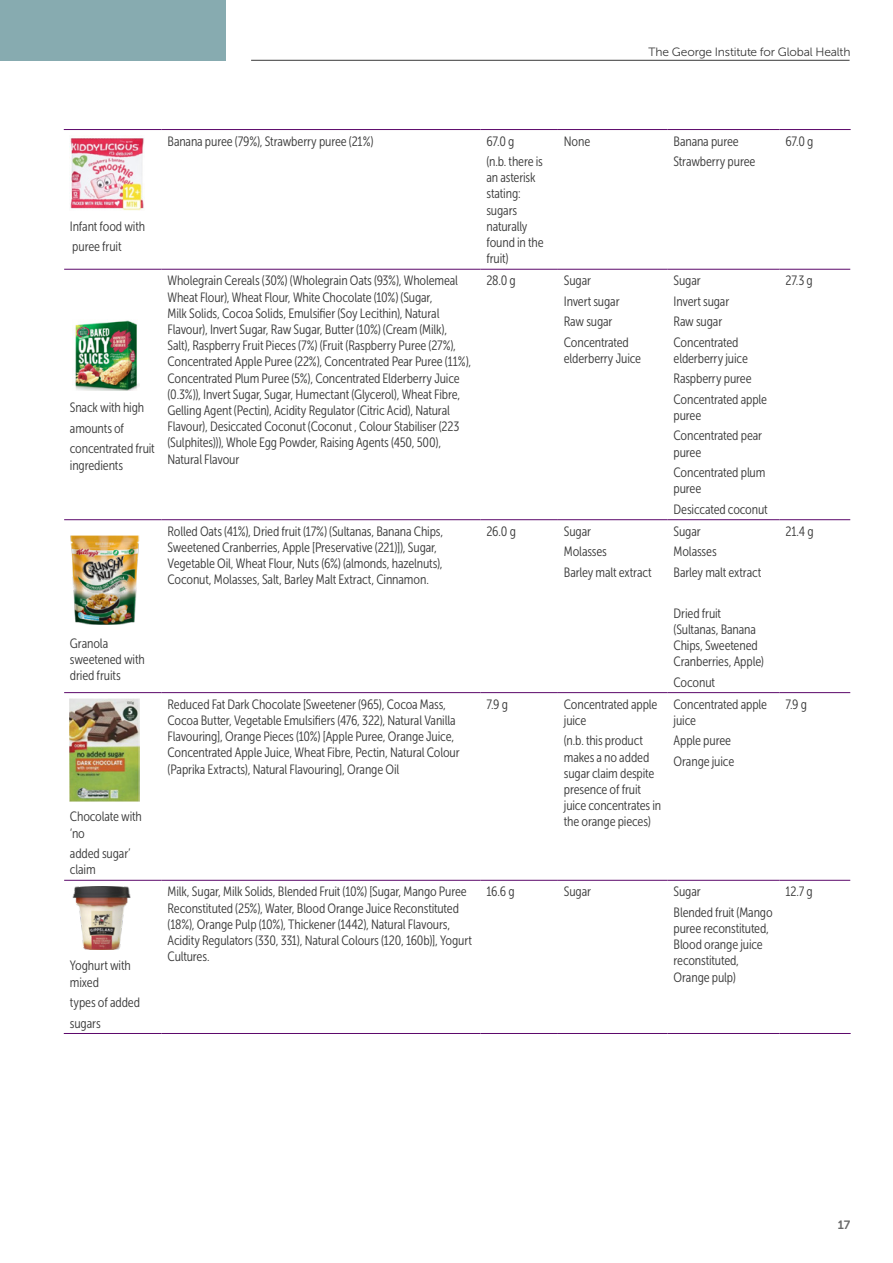
<style>
.page{position:relative;width:893px;height:1263px;background:#fff}
.page>*{position:absolute;margin:0;border:0;box-sizing:border-box;transform-origin:0 0}
.t1{font:13.5px/16.2px "Museo Sans Cond 300";letter-spacing:-.01em;color:#393939}
.t2{font:12px "Museo Sans 300";letter-spacing:-.01em;color:#393939}
.t3{font:12px "Museo Sans 700";color:#686868}
</style>
<div class="page">
<div style="left:0;top:0;width:225px;height:61px;background:#87abb0"></div>
<hr style="left:251px;top:60px;width:598px;height:1px;background:#393939">
<hr style="left:64px;top:129px;width:98px;height:1px;background:#5c086b">
<hr style="left:162px;top:129px;width:318px;height:1px;background:#5c086b">
<hr style="left:480px;top:129px;width:78px;height:1px;background:#5c086b">
<hr style="left:558px;top:129px;width:110px;height:1px;background:#5c086b">
<hr style="left:668px;top:129px;width:112px;height:1px;background:#5c086b">
<hr style="left:780px;top:129px;width:71px;height:1px;background:#5c086b">
<hr style="left:64px;top:269px;width:98px;height:1px;background:#5c086b">
<hr style="left:162px;top:269px;width:318px;height:1px;background:#5c086b">
<hr style="left:480px;top:269px;width:78px;height:1px;background:#5c086b">
<hr style="left:558px;top:269px;width:110px;height:1px;background:#5c086b">
<hr style="left:668px;top:269px;width:112px;height:1px;background:#5c086b">
<hr style="left:780px;top:269px;width:70px;height:1px;background:#5c086b">
<hr style="left:64px;top:519px;width:98px;height:1px;background:#5c086b">
<hr style="left:162px;top:519px;width:318px;height:1px;background:#5c086b">
<hr style="left:480px;top:519px;width:78px;height:1px;background:#5c086b">
<hr style="left:558px;top:519px;width:110px;height:1px;background:#5c086b">
<hr style="left:668px;top:519px;width:112px;height:1px;background:#5c086b">
<hr style="left:780px;top:519px;width:70px;height:1px;background:#5c086b">
<hr style="left:64px;top:692px;width:98px;height:1px;background:#5c086b">
<hr style="left:162px;top:692px;width:318px;height:1px;background:#5c086b">
<hr style="left:480px;top:692px;width:78px;height:1px;background:#5c086b">
<hr style="left:558px;top:692px;width:110px;height:1px;background:#5c086b">
<hr style="left:668px;top:692px;width:112px;height:1px;background:#5c086b">
<hr style="left:780px;top:692px;width:70px;height:1px;background:#5c086b">
<hr style="left:64px;top:880px;width:98px;height:1px;background:#5c086b">
<hr style="left:162px;top:880px;width:318px;height:1px;background:#5c086b">
<hr style="left:480px;top:880px;width:78px;height:1px;background:#5c086b">
<hr style="left:558px;top:880px;width:110px;height:1px;background:#5c086b">
<hr style="left:668px;top:880px;width:112px;height:1px;background:#5c086b">
<hr style="left:780px;top:880px;width:70px;height:1px;background:#5c086b">
<hr style="left:64px;top:1033px;width:98px;height:1px;background:#5c086b">
<hr style="left:162px;top:1033px;width:318px;height:1px;background:#5c086b">
<hr style="left:480px;top:1033px;width:78px;height:1px;background:#5c086b">
<hr style="left:558px;top:1033px;width:110px;height:1px;background:#5c086b">
<hr style="left:668px;top:1033px;width:112px;height:1px;background:#5c086b">
<hr style="left:780px;top:1033px;width:71px;height:1px;background:#5c086b">
<img style="left:70px;top:138px;width:74px;height:72px">
<img style="left:75px;top:320px;width:65px;height:70px">
<img style="left:70px;top:535px;width:69px;height:90px">
<img style="left:70px;top:698px;width:69px;height:103px">
<img style="left:72px;top:886px;width:59px;height:64px">
<p class="t2" style="left:648px;top:45px;width:204px">The George Institute for Global Health</p>
<p class="t1" style="left:70px;top:218px;width:77px">Infant food with</p>
<p class="t1" style="left:72px;top:238px;width:51px">puree fruit</p>
<p class="t1" style="left:70px;top:400px;width:76px">Snack with high</p>
<p class="t1" style="left:70px;top:420px;width:56px">amounts of</p>
<p class="t1" style="left:70px;top:441px;width:86px">concentrated fruit ingredients</p>
<p class="t1" style="left:70px;top:635px;width:76px">Granola sweetened with dried fruits</p>
<p class="t1" style="left:70px;top:809px;width:74px">Chocolate with ‘no</p>
<p class="t1" style="left:70px;top:845px;width:62px">added sugar’ claim</p>
<p class="t1" style="left:70px;top:958px;width:62px">Yoghurt with mixed</p>
<p class="t1" style="left:70px;top:994px;width:72px">types of added</p>
<p class="t1" style="left:70px;top:1015px;width:32px">sugars</p>
<p class="t1" style="left:168px;top:133px;width:207px">Banana puree (79%), Strawberry puree (21%)</p>
<p class="t1" style="left:486px;top:133px;width:29px">67.0 g</p>
<p class="t1" style="left:486px;top:153px;width:59px">(n.b. there is an asterisk stating: sugars naturally found in the fruit)</p>
<p class="t1" style="left:564px;top:133px;width:28px">None</p>
<p class="t1" style="left:674px;top:133px;width:67px">Banana puree</p>
<p class="t1" style="left:674px;top:153px;width:83px">Strawberry puree</p>
<p class="t1" style="left:168px;top:273px;width:305px">Wholegrain Cereals (30%) (Wholegrain Oats (93%), Wholemeal Wheat Flour), Wheat Flour, White Chocolate (10%) (Sugar,<br>Milk Solids, Cocoa Solids, Emulsifier (Soy Lecithin), Natural Flavour), Invert Sugar, Raw Sugar, Butter (10%) (Cream (Milk), Salt), Raspberry Fruit Pieces (7%) (Fruit (Raspberry Puree (27%), Concentrated Apple Puree (22%), Concentrated Pear Puree (11%), Concentrated Plum Puree (5%), Concentrated Elderberry Juice (0.3%)), Invert Sugar, Sugar, Humectant (Glycerol), Wheat Fibre, Gelling Agent (Pectin), Acidity Regulator (Citric Acid), Natural Flavour), Desiccated Coconut (Coconut , Colour Stabiliser (223 (Sulphites))), Whole Egg Powder, Raising Agents (450, 500), Natural Flavour</p>
<p class="t1" style="left:486px;top:273px;width:31px">28.0 g</p>
<p class="t1" style="left:564px;top:273px;width:29px">Sugar</p>
<p class="t1" style="left:564px;top:293px;width:57px">Invert sugar</p>
<p class="t1" style="left:564px;top:314px;width:50px">Raw sugar</p>
<p class="t1" style="left:564px;top:334px;width:79px">Concentrated elderberry Juice</p>
<p class="t1" style="left:168px;top:523px;width:277px">Rolled Oats (41%), Dried fruit (17%) (Sultanas, Banana Chips, Sweetened Cranberries, Apple [Preservative (221)]), Sugar, Vegetable Oil, Wheat Flour, Nuts (6%) (almonds, hazelnuts), Coconut, Molasses, Salt, Barley Malt Extract, Cinnamon.</p>
<p class="t1" style="left:486px;top:523px;width:31px">26.0 g</p>
<p class="t1" style="left:564px;top:523px;width:29px">Sugar</p>
<p class="t1" style="left:564px;top:544px;width:45px">Molasses</p>
<p class="t1" style="left:564px;top:564px;width:89px">Barley malt extract</p>
<p class="t1" style="left:168px;top:696px;width:294px">Reduced Fat Dark Chocolate [Sweetener (965), Cocoa Mass, Cocoa Butter, Vegetable Emulsifiers (476, 322), Natural Vanilla Flavouring], Orange Pieces (10%) [Apple Puree, Orange Juice, Concentrated Apple Juice, Wheat Fibre, Pectin, Natural Colour (Paprika Extracts), Natural Flavouring], Orange Oil</p>
<p class="t1" style="left:486px;top:696px;width:23px">7.9 g</p>
<p class="t1" style="left:564px;top:696px;width:95px">Concentrated apple juice</p>
<p class="t1" style="left:564px;top:733px;width:99px">(n.b. this product makes a no added sugar claim despite presence of fruit juice concentrates in the orange pieces)</p>
<p class="t1" style="left:674px;top:273px;width:29px">Sugar</p>
<p class="t1" style="left:674px;top:293px;width:57px">Invert sugar</p>
<p class="t1" style="left:674px;top:314px;width:50px">Raw sugar</p>
<p class="t1" style="left:674px;top:334px;width:76px">Concentrated elderberry juice</p>
<p class="t1" style="left:674px;top:371px;width:80px">Raspberry puree</p>
<p class="t1" style="left:674px;top:391px;width:95px">Concentrated apple puree</p>
<p class="t1" style="left:674px;top:428px;width:90px">Concentrated pear puree</p>
<p class="t1" style="left:674px;top:464px;width:93px">Concentrated plum puree</p>
<p class="t1" style="left:674px;top:501px;width:96px">Desiccated coconut</p>
<p class="t1" style="left:674px;top:523px;width:29px">Sugar</p>
<p class="t1" style="left:674px;top:544px;width:45px">Molasses</p>
<p class="t1" style="left:674px;top:564px;width:89px">Barley malt extract</p>
<p class="t1" style="left:674px;top:605px;width:92px">Dried fruit (Sultanas, Banana<br>Chips, Sweetened<br>Cranberries, Apple)</p>
<p class="t1" style="left:674px;top:674px;width:43px">Coconut</p>
<p class="t1" style="left:674px;top:696px;width:95px">Concentrated apple juice</p>
<p class="t1" style="left:674px;top:733px;width:59px">Apple puree</p>
<p class="t1" style="left:674px;top:753px;width:62px">Orange juice</p>
<p class="t1" style="left:168px;top:884px;width:306px">Milk, Sugar, Milk Solids, Blended Fruit (10%) [Sugar, Mango Puree Reconstituted (25%), Water, Blood Orange Juice Reconstituted (18%), Orange Pulp (10%), Thickener (1442), Natural Flavours, Acidity Regulators (330, 331), Natural Colours (120, 160b)], Yogurt Cultures.</p>
<p class="t1" style="left:486px;top:884px;width:30px">16.6 g</p>
<p class="t1" style="left:564px;top:884px;width:29px">Sugar</p>
<p class="t1" style="left:674px;top:884px;width:29px">Sugar</p>
<p class="t1" style="left:674px;top:904px;width:101px">Blended fruit (Mango puree reconstituted,<br>Blood orange juice reconstituted,<br>Orange pulp)</p>
<p class="t1" style="left:785px;top:133px;width:29px">67.0 g</p>
<p class="t1" style="left:785px;top:273px;width:29px">27.3 g</p>
<p class="t1" style="left:785px;top:523px;width:30px">21.4 g</p>
<p class="t1" style="left:785px;top:696px;width:23px">7.9 g</p>
<p class="t1" style="left:785px;top:884px;width:29px">12.7 g</p>
<p class="t3" style="left:838px;top:1218px;width:14px">17</p>
</div>
